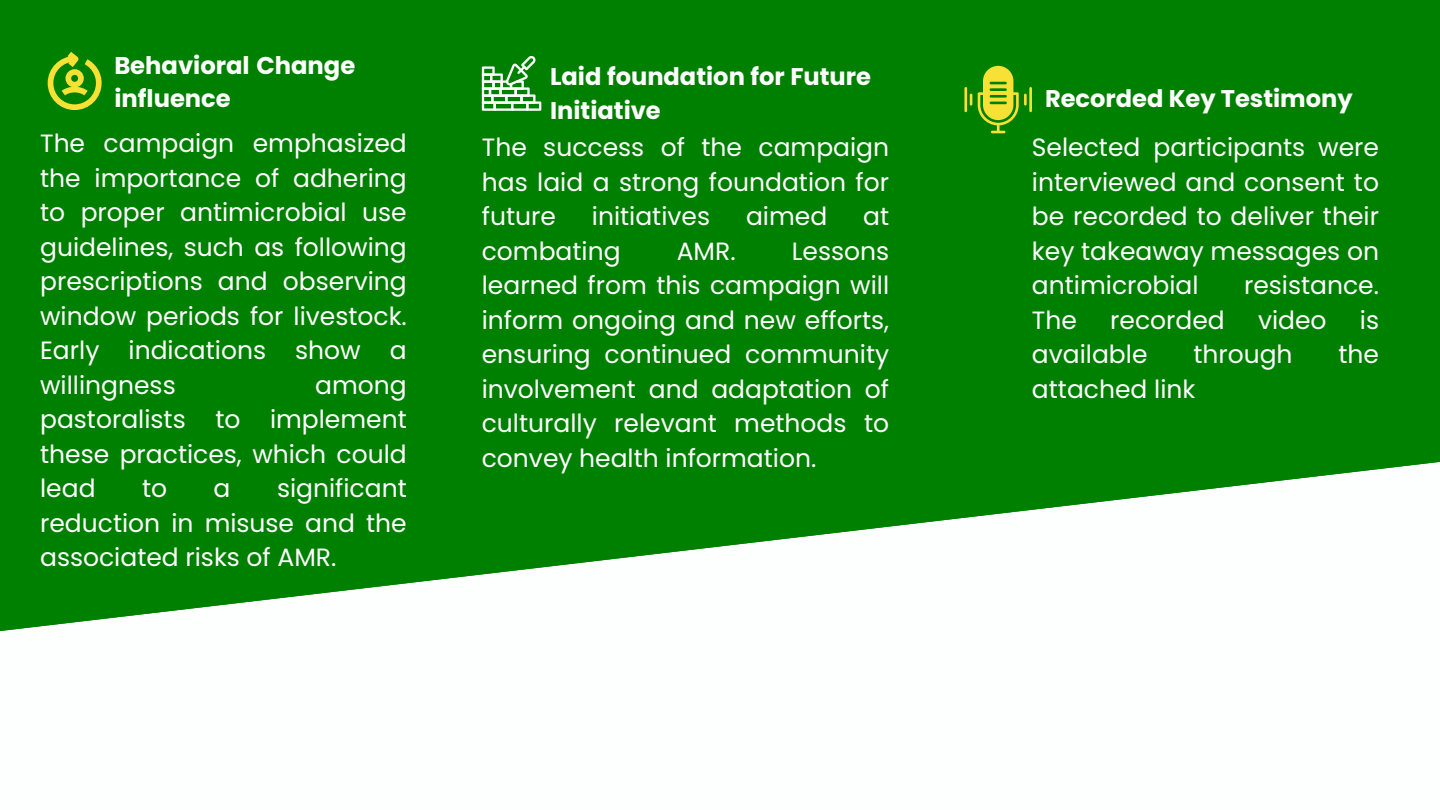
<style>
.page{position:relative;width:1440px;height:810px;background:#008000}
.page>*{position:absolute;margin:0;border:0;box-sizing:border-box;transform-origin:0 0}
.t1{font:25px/34.5px "Poppins";color:#fff;text-align:justify}
.t2{font:700 24.2px/33.9px "Poppins";color:#fff}
.t3{font:700 24.1px/33.7px "Poppins";color:#fff}
</style>
<div class="page">
<svg style="left:48px;top:52px;width:54px;height:58px"></svg>
<svg style="left:482px;top:56px;width:59px;height:55px"></svg>
<hr style="left:964px;top:87px;width:3px;height:25px;background:#f7e135">
<svg style="left:970px;top:94px;width:2px;height:12px"></svg>
<svg style="left:978px;top:66px;width:49px;height:67px"></svg>
<hr style="left:1029px;top:87px;width:3px;height:25px;background:#f7e135">
<svg style="left:0;top:462px;width:1440px;height:348px;fill:#fcfffe"></svg>
<p class="t2" style="left:114px;top:48px;width:243px">Behavioral Change influence</p>
<p class="t1" style="left:40px;top:126px;width:368px">The campaign emphasized the importance of adhering to proper antimicrobial use guidelines, such as following prescriptions and observing window periods for livestock.<br>Early indications show a willingness</p>
<p class="t1" style="left:40px;top:368px;width:368px;text-indent:275px">among pastoralists to implement these practices, which could lead</p>
<p class="t1" style="left:40px;top:471px;width:368px;text-indent:237px">significant reduction in misuse and the associated risks of AMR.</p>
<p class="t1" style="left:142px;top:471px;width:27px">to</p>
<p class="t1" style="left:214px;top:471px;width:18px">a</p>
<p class="t3" style="left:550px;top:60px;width:322px">Laid foundation for Future<br>Initiative</p>
<h1 class="t1" style="left:482px;top:130px;width:409px">The success of the campaign has laid a strong foundation for future</h1>
<h1 class="t1" style="left:592px;top:199px;width:120px">initiatives</h1>
<h1 class="t1" style="left:746px;top:199px;width:83px">aimed</h1>
<h1 class="t1" style="left:863px;top:199px;width:27px">at</h1>
<h1 class="t1" style="left:482px;top:234px;width:140px">combating</h1>
<h1 class="t1" style="left:677px;top:234px;width:60px">AMR.</h1>
<h1 class="t1" style="left:482px;top:234px;width:409px;text-indent:310px">Lessons learned from this campaign will inform ongoing and new efforts, ensuring continued community involvement and adaptation of culturally relevant methods to convey health information.</h1>
<h1 class="t3" style="left:1045px;top:82px;width:309px">Recorded Key Testimony</h1>
<h1 class="t1" style="left:1032px;top:130px;width:349px">Selected participants were interviewed and consent to be recorded to deliver their key takeaway messages on antimicrobial</h1>
<h1 class="t1" style="left:1244px;top:268px;width:136px">resistance.</h1>
<h1 class="t1" style="left:1032px;top:303px;width:47px">The</h1>
<h1 class="t1" style="left:1110px;top:303px;width:116px">recorded</h1>
<h1 class="t1" style="left:1258px;top:303px;width:70px">video</h1>
<h1 class="t1" style="left:1360px;top:303px;width:21px">is</h1>
<h1 class="t1" style="left:1032px;top:337px;width:117px">available</h1>
<h1 class="t1" style="left:1193px;top:337px;width:101px">through</h1>
<h1 class="t1" style="left:1338px;top:337px;width:42px">the</h1>
<h1 class="t1" style="left:1032px;top:372px;width:165px">attached link</h1>
</div>
